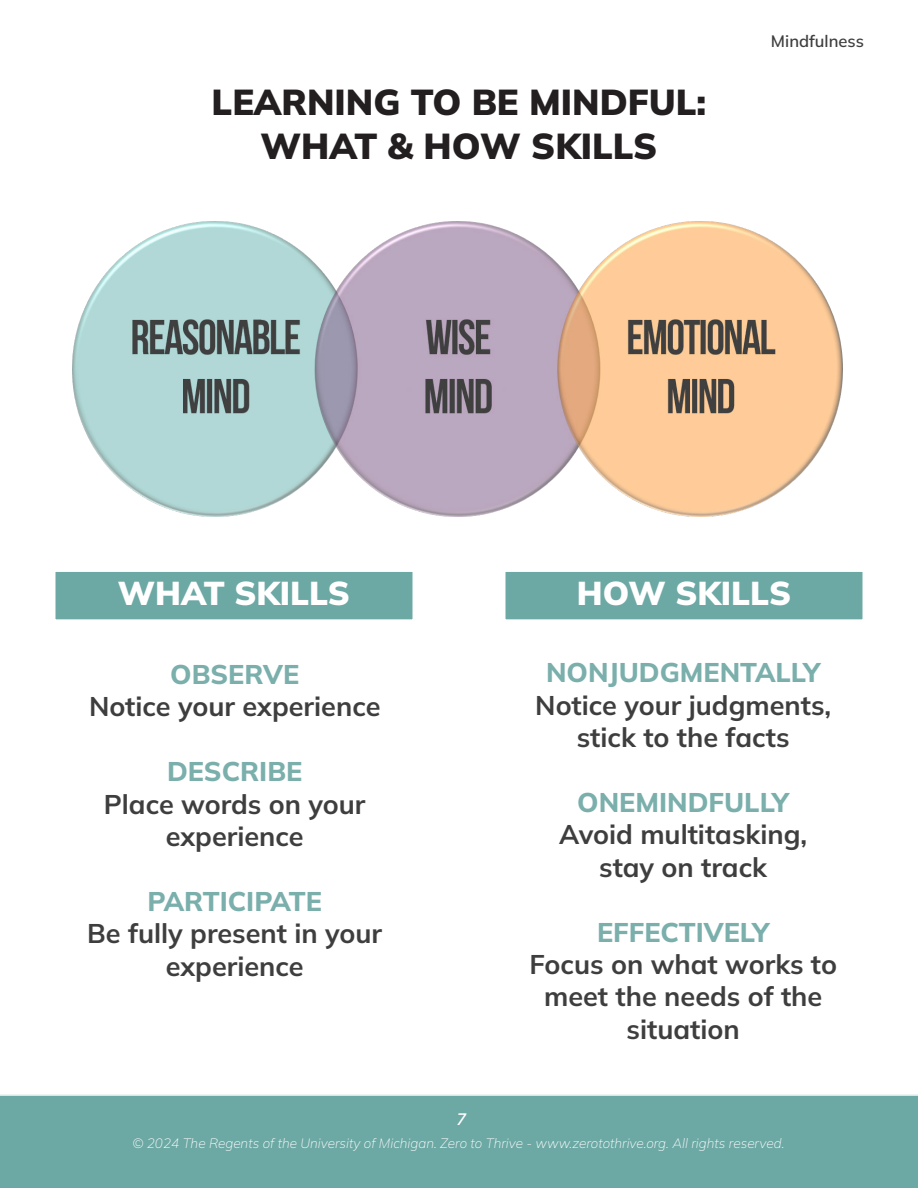
<style>
.page{position:relative;width:918px;height:1188px;background:#fff}
.page>*{position:absolute;margin:0;border:0;box-sizing:border-box;transform-origin:0 0}
.t1{font:900 36px "Mulish";color:#231f20}
.t2{font:900 33px "Mulish";color:#fff}
.t3{font:700 27px/32.4px "Mulish";color:#3e3e3f;text-align:center}
.t4{font:800 27px "Mulish";color:#7aafac}
.t5{font:600 16.5px "Mulish";color:#3e3e3f}
.t6{font:italic 600 16.5px "Mulish";color:#fff}
.t7{font:italic 200 13.5px "Mulish";color:#fff}
</style>
<div class="page">
<div style="left:0;top:1094px;width:918px;height:94px;background:#6ca8a4"></div>
<img style="left:72px;top:221px;width:771px;height:296px">
<div style="left:55px;top:571px;width:358px;height:49px;background:#6ca8a4"></div>
<div style="left:54px;top:570px;width:360px;height:51px;border:2px solid #fff"></div>
<div style="left:505px;top:571px;width:358px;height:49px;background:#6ca8a4"></div>
<div style="left:504px;top:570px;width:360px;height:51px;border:2px solid #fff"></div>
<p class="t1" style="left:212px;top:78px;width:496px">LEARNING TO BE MINDFUL:</p>
<p class="t1" style="left:261px;top:121px;width:398px">WHAT &amp; HOW SKILLS</p>
<p class="t5" style="left:771px;top:29px;width:95px">Mindfulness</p>
<p class="t2" style="left:118px;top:571px;width:234px">WHAT SKILLS</p>
<p class="t2" style="left:577px;top:571px;width:216px">HOW SKILLS</p>
<p class="t4" style="left:170px;top:656px;width:130px">OBSERVE</p>
<p class="t3" style="left:89px;top:690px;width:293px">Notice your experience</p>
<p class="t4" style="left:167px;top:753px;width:137px">DESCRIBE</p>
<p class="t3" style="left:104px;top:787px;width:263px">Place words on your experience</p>
<p class="t4" style="left:147px;top:883px;width:176px">PARTICIPATE</p>
<p class="t3" style="left:87px;top:917px;width:296px">Be fully present in your experience</p>
<p class="t4" style="left:546px;top:655px;width:276px">NONJUDGMENTALLY</p>
<p class="t3" style="left:535px;top:688px;width:297px">Notice your judgments, stick to the facts</p>
<p class="t4" style="left:577px;top:784px;width:213px">ONEMINDFULLY</p>
<p class="t3" style="left:559px;top:818px;width:249px">Avoid multitasking, stay on track</p>
<p class="t4" style="left:597px;top:914px;width:174px">EFFECTIVELY</p>
<p class="t3" style="left:529px;top:948px;width:309px">Focus on what works to meet the needs of the situation</p>
<p class="t6" style="left:456px;top:1108px;width:11px">7</p>
<p class="t7" style="left:133px;top:1134px;width:654px">© 2024 The Regents of the University of Michigan. Zero to Thrive - www.zerotothrive.org. All rights reserved.</p>
</div>
